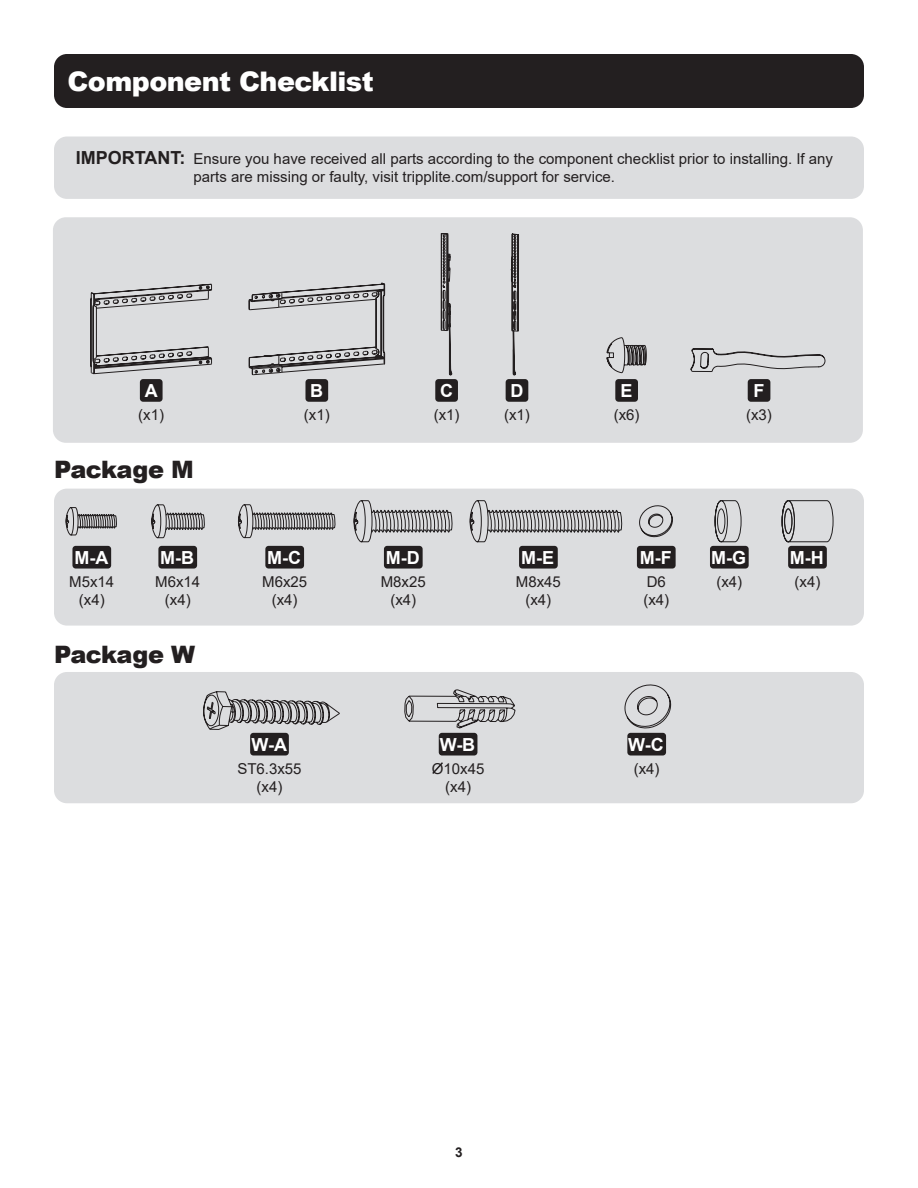
<style>
.page{position:relative;width:918px;height:1188px;background:#fff}
.page>*{position:absolute;margin:0;border:0;box-sizing:border-box;transform-origin:0 0}
.Section_Header_-_18p{font:900 27px "Arial";letter-spacing:-.02em;color:#fff}
.Subhead_-_16pt_-_Bla{font:900 24px "Arial";letter-spacing:-.02em;color:#231f20}
.Callout_Number_-_12p{font:700 18px "Arial";color:#fff}
.t1{font:15px/18px "Arial";color:#231f20;text-align:center}
.t2{font:700 13.5px "Arial";color:#231f20}
.s1{font-weight:700;font-size:18px}
</style>
<div class="page">
<div style="left:54px;top:54px;width:810px;height:54px;background:#231f20;border-radius:13px"></div>
<div style="left:54px;top:137px;width:810px;height:62px;background:#dcdddf;border-radius:13px"></div>
<div style="left:53px;top:217px;width:810px;height:226px;background:#dcdddf;border-radius:13px"></div>
<div style="left:54px;top:489px;width:810px;height:137px;background:#dcdddf;border-radius:13px"></div>
<div style="left:54px;top:672px;width:810px;height:131px;background:#dcdddf;border-radius:13px"></div>
<div style="left:140px;top:379px;width:23px;height:23px;background:#231f20;border-radius:3px"></div>
<div style="left:305px;top:379px;width:23px;height:23px;background:#231f20;border-radius:3px"></div>
<div style="left:250px;top:733px;width:39px;height:23px;background:#231f20;border-radius:3px"></div>
<div style="left:627px;top:733px;width:39px;height:23px;background:#231f20;border-radius:3px"></div>
<div style="left:435px;top:379px;width:23px;height:23px;background:#231f20;border-radius:3px"></div>
<div style="left:506px;top:379px;width:22px;height:23px;background:#231f20;border-radius:3px"></div>
<div style="left:615px;top:379px;width:23px;height:23px;background:#231f20;border-radius:3px"></div>
<div style="left:748px;top:379px;width:22px;height:23px;background:#231f20;border-radius:3px"></div>
<div style="left:72px;top:546px;width:39px;height:23px;background:#231f20;border-radius:3px"></div>
<div style="left:158px;top:546px;width:39px;height:23px;background:#231f20;border-radius:3px"></div>
<div style="left:265px;top:546px;width:39px;height:23px;background:#231f20;border-radius:3px"></div>
<div style="left:384px;top:546px;width:39px;height:23px;background:#231f20;border-radius:3px"></div>
<div style="left:519px;top:546px;width:39px;height:23px;background:#231f20;border-radius:3px"></div>
<div style="left:637px;top:546px;width:39px;height:23px;background:#231f20;border-radius:3px"></div>
<div style="left:710px;top:546px;width:39px;height:23px;background:#231f20;border-radius:3px"></div>
<div style="left:788px;top:546px;width:39px;height:23px;background:#231f20;border-radius:3px"></div>
<svg style="left:90px;top:283px;width:122px;height:92px"></svg>
<svg style="left:248px;top:282px;width:138px;height:94px"></svg>
<svg style="left:441px;top:233px;width:11px;height:143px"></svg>
<svg style="left:511px;top:233px;width:8px;height:143px"></svg>
<svg style="left:606px;top:337px;width:41px;height:37px"></svg>
<svg style="left:690px;top:348px;width:136px;height:24px"></svg>
<svg style="left:65px;top:504px;width:270px;height:34px"></svg>
<svg style="left:353px;top:500px;width:99px;height:43px"></svg>
<svg style="left:469px;top:500px;width:153px;height:43px"></svg>
<svg style="left:714px;top:500px;width:28px;height:43px"></svg>
<svg style="left:781px;top:500px;width:53px;height:43px"></svg>
<svg style="left:639px;top:505px;width:34px;height:32px"></svg>
<svg style="left:203px;top:691px;width:137px;height:39px"></svg>
<svg style="left:404px;top:689px;width:112px;height:40px"></svg>
<svg style="left:624px;top:684px;width:47px;height:45px"></svg>
<div style="left:439px;top:733px;width:38px;height:23px;background:#231f20;border-radius:3px"></div>
<svg style="left:432px;top:762px;width:11px;height:12px"></svg>
<p class="Section_Header_-_18p" style="left:68px;top:61px;width:308px">Component Checklist</p>
<p class="t1" style="left:194px;top:149px;width:641px;text-align:left;text-indent:-118px"><span class="s1">IMPORTANT:</span> Ensure you have received all parts according to the component checklist prior to installing. If any parts are missing or faulty, visit tripplite.com/support for service.</p>
<p class="Callout_Number_-_12p" style="left:145px;top:378px;width:14px">A</p>
<p class="t1" style="left:138px;top:405px;width:27px">(x1)</p>
<p class="Subhead_-_16pt_-_Bla" style="left:54px;top:452px;width:141px">Package M</p>
<p class="Callout_Number_-_12p" style="left:75px;top:545px;width:35px">M-A</p>
<p class="t1" style="left:69px;top:572px;width:47px">M5x14 (x4)</p>
<p class="Callout_Number_-_12p" style="left:160px;top:545px;width:35px">M-B</p>
<p class="t1" style="left:155px;top:572px;width:47px">M6x14 (x4)</p>
<p class="Subhead_-_16pt_-_Bla" style="left:54px;top:637px;width:143px">Package W</p>
<p class="Callout_Number_-_12p" style="left:310px;top:378px;width:14px">B</p>
<p class="t1" style="left:304px;top:405px;width:27px">(x1)</p>
<p class="Callout_Number_-_12p" style="left:267px;top:545px;width:35px">M-C</p>
<p class="t1" style="left:262px;top:572px;width:47px">M6x25 (x4)</p>
<p class="Callout_Number_-_12p" style="left:251px;top:732px;width:37px">W-A</p>
<p class="t1" style="left:237px;top:759px;width:66px">ST6.3x55 (x4)</p>
<p class="Callout_Number_-_12p" style="left:440px;top:378px;width:14px">C</p>
<p class="t1" style="left:434px;top:405px;width:27px">(x1)</p>
<p class="Callout_Number_-_12p" style="left:510px;top:378px;width:14px">D</p>
<p class="t1" style="left:504px;top:405px;width:27px">(x1)</p>
<p class="Callout_Number_-_12p" style="left:386px;top:545px;width:35px">M-D</p>
<p class="t1" style="left:381px;top:572px;width:47px">M8x25 (x4)</p>
<p class="Callout_Number_-_12p" style="left:521px;top:545px;width:34px">M-E</p>
<p class="t1" style="left:516px;top:572px;width:47px">M8x45 (x4)</p>
<p class="Callout_Number_-_12p" style="left:440px;top:732px;width:37px">W-B</p>
<p class="t1" style="left:432px;top:759px;width:54px">O10x45 (x4)</p>
<p class="Callout_Number_-_12p" style="left:621px;top:378px;width:14px">E</p>
<p class="t1" style="left:614px;top:405px;width:27px">(x6)</p>
<p class="Callout_Number_-_12p" style="left:753px;top:378px;width:12px">F</p>
<p class="t1" style="left:746px;top:405px;width:27px">(x3)</p>
<p class="Callout_Number_-_12p" style="left:640px;top:545px;width:33px">M-F</p>
<p class="t1" style="left:643px;top:572px;width:27px;text-align:left">D6 (x4)</p>
<p class="Callout_Number_-_12p" style="left:711px;top:545px;width:36px">M-G</p>
<p class="t1" style="left:716px;top:572px;width:27px">(x4)</p>
<p class="Callout_Number_-_12p" style="left:790px;top:545px;width:35px">M-H</p>
<p class="t1" style="left:795px;top:572px;width:27px">(x4)</p>
<p class="Callout_Number_-_12p" style="left:628px;top:732px;width:37px">W-C</p>
<p class="t1" style="left:634px;top:759px;width:27px">(x4)</p>
<p class="t2" style="left:455px;top:1143px;width:9px">3</p>
</div>
